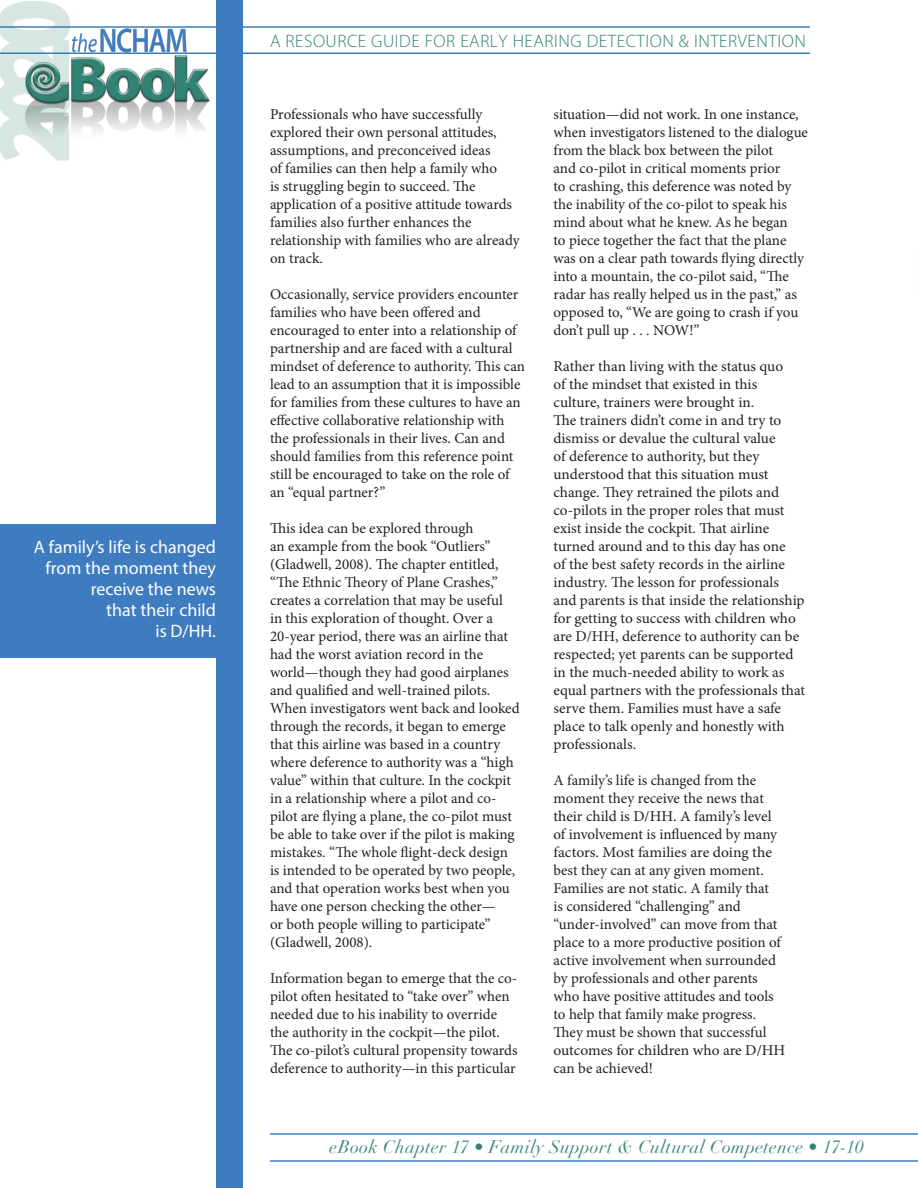
<style>
.page{position:relative;width:918px;height:1188px;background:#fff}
.page>*{position:absolute;margin:0;border:0;box-sizing:border-box;transform-origin:0 0}
.Pull-Out_Text{font:18px/21px "Myriad Pro";color:#fff;text-align:right}
.t1{font:italic 18px "Didot";letter-spacing:.02em;color:#318273}
.t2{font:300 18px "Myriad Pro";letter-spacing:.03em;color:#318273}
.Body_text{font:15px/18px "Minion Pro";letter-spacing:-.005em;color:#231f20}
</style>
<div class="page">
<hr style="left:0;top:26px;width:810px;height:2px;background:#3e7cbf">
<hr style="left:0;top:52px;width:810px;height:2px;background:#3e7cbf">
<hr style="left:270px;top:1133px;width:648px;height:2px;background:#3e7cbf">
<hr style="left:270px;top:1160px;width:648px;height:2px;background:#3e7cbf">
<img style="left:0;top:1px;width:212px;height:160px">
<div style="left:216px;top:0;width:27px;height:1188px;background:#3e7cbf"></div>
<div style="left:0;top:524px;width:223px;height:134px;background:#3e7cbf"></div>
<hr style="left:917px;top:248px;width:1px;height:40px;background:#3e7cbf">
<p class="Pull-Out_Text" style="left:34px;top:536px;width:184px">A family’s life is changed from the moment they receive the news</p>
<p class="Pull-Out_Text" style="left:106px;top:599px;width:111px">that their child</p>
<p class="Pull-Out_Text" style="left:155px;top:620px;width:62px">is D/HH.</p>
<p class="t2" style="left:270px;top:31px;width:537px">A RESOURCE GUIDE FOR EARLY HEARING DETECTION &amp; INTERVENTION</p>
<p class="Body_text" style="left:270px;top:105px;width:251px">Professionals who have successfully explored their own personal attitudes, assumptions, and preconceived ideas<br>of families can then help a family who<br>is struggling begin to succeed. The application of a positive attitude towards families also further enhances the relationship with families who are already on track.</p>
<p class="Body_text" style="left:270px;top:285px;width:257px">Occasionally, service providers encounter families who have been offered and encouraged to enter into a relationship of partnership and are faced with a cultural mindset of deference to authority. This can lead to an assumption that it is impossible for families from these cultures to have an effective collaborative relationship with the professionals in their lives. Can and should families from this reference point still be encouraged to take on the role of an “equal partner?”</p>
<p class="Body_text" style="left:270px;top:519px;width:251px">This idea can be explored through<br>an example from the book “Outliers” (Gladwell, 2008). The chapter entitled, “The Ethnic Theory of Plane Crashes,” creates a correlation that may be useful<br>in this exploration of thought. Over a 20-year period, there was an airline that had the worst aviation record in the world—though they had good airplanes and qualified and well-trained pilots.<br>When investigators went back and looked through the records, it began to emerge that this airline was based in a country where deference to authority was a “high value” within that culture. In the cockpit in a relationship where a pilot and co&shy;pilot are flying a plane, the co-pilot must be able to take over if the pilot is making mistakes. “The whole flight-deck design is intended to be operated by two people, and that operation works best when you have one person checking the other—<br>or both people willing to participate” (Gladwell, 2008).</p>
<p class="Body_text" style="left:270px;top:969px;width:249px">Information began to emerge that the co&shy;pilot often hesitated to “take over” when needed due to his inability to override the authority in the cockpit—the pilot.<br>The co-pilot’s cultural propensity towards deference to authority—in this particular</p>
<p class="Body_text" style="left:554px;top:105px;width:256px">situation—did not work. In one instance, when investigators listened to the dialogue from the black box between the pilot<br>and co-pilot in critical moments prior<br>to crashing, this deference was noted by the inability of the co-pilot to speak his mind about what he knew. As he began<br>to piece together the fact that the plane was on a clear path towards flying directly into a mountain, the co-pilot said, “The radar has really helped us in the past,” as opposed to, “We are going to crash if you don’t pull up . . . NOW!”</p>
<p class="Body_text" style="left:554px;top:357px;width:231px">Rather than living with the status quo</p>
<p class="Body_text" style="left:554px;top:375px;width:205px">of the mindset that existed in this</p>
<p class="Body_text" style="left:554px;top:393px;width:202px">culture, trainers were brought in.</p>
<p class="Body_text" style="left:554px;top:411px;width:253px">The trainers didn’t come in and try to dismiss or devalue the cultural value<br>of deference to authority, but they understood that this situation must change. They retrained the pilots and co-pilots in the proper roles that must exist inside the cockpit. That airline turned around and to this day has one<br>of the best safety records in the airline industry. The lesson for professionals and parents is that inside the relationship for getting to success with children who are D/HH, deference to authority can be respected; yet parents can be supported in the much-needed ability to work as equal partners with the professionals that serve them. Families must have a safe place to talk openly and honestly with professionals.</p>
<p class="Body_text" style="left:554px;top:771px;width:225px">A family’s life is changed from the moment they receive the news that their child is D/HH. A family’s level of involvement is influenced by many factors. Most families are doing the</p>
<p class="Body_text" style="left:554px;top:861px;width:212px">best they can at any given moment.</p>
<p class="Body_text" style="left:554px;top:879px;width:217px">Families are not static. A family that</p>
<p class="Body_text" style="left:554px;top:897px;width:189px">is considered “challenging” and</p>
<p class="Body_text" style="left:554px;top:915px;width:229px">“under-involved” can move from that place to a more productive position of active involvement when surrounded</p>
<p class="Body_text" style="left:554px;top:969px;width:206px">by professionals and other parents</p>
<p class="Body_text" style="left:554px;top:987px;width:222px">who have positive attitudes and tools</p>
<p class="Body_text" style="left:554px;top:1005px;width:204px">to help that family make progress.</p>
<p class="Body_text" style="left:554px;top:1023px;width:233px">They must be shown that successful outcomes for children who are D/HH can be achieved!</p>
<p class="t1" style="left:330px;top:1136px;width:536px">eBook Chapter 17 • Family Support &amp; Cultural Competence • 17-10</p>
</div>
